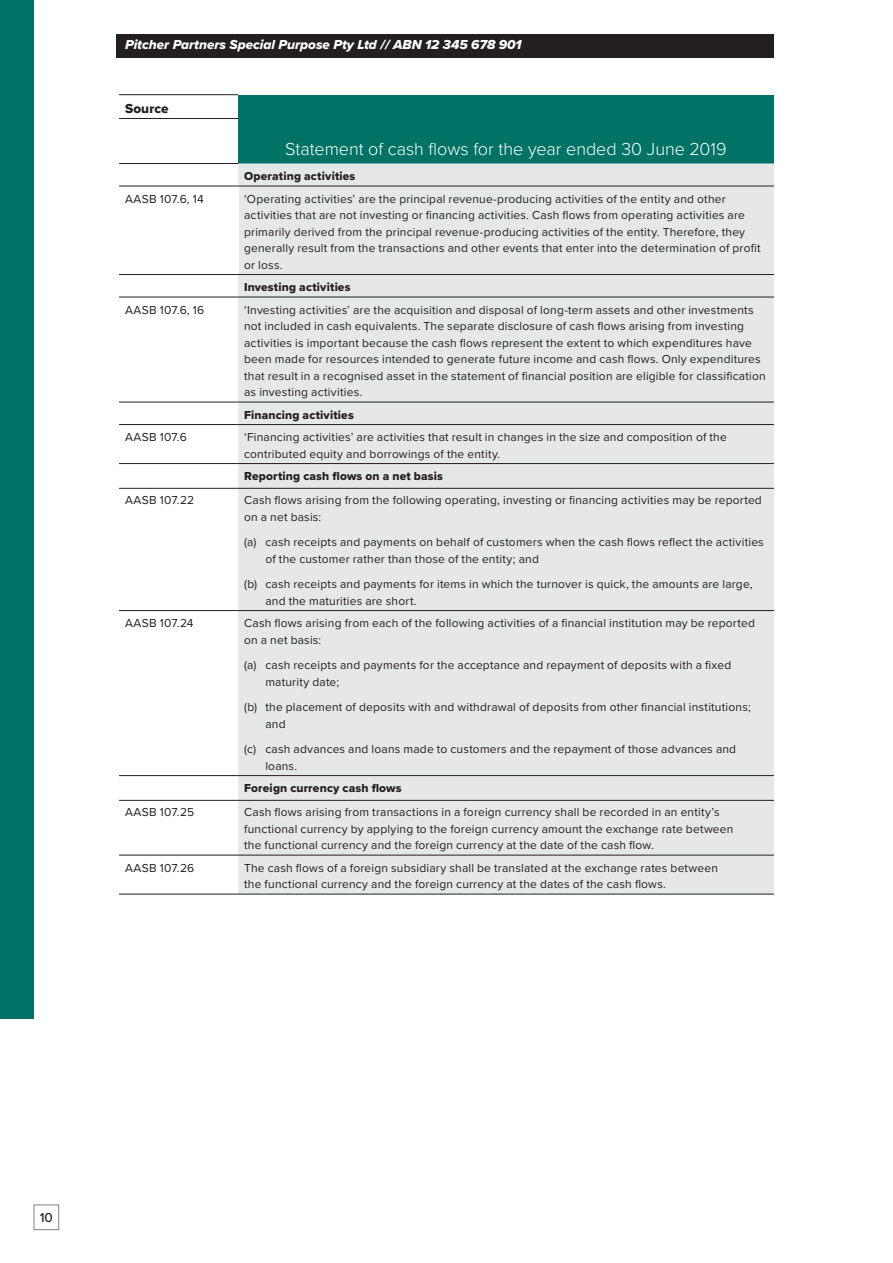
<style>
.page{position:relative;width:893px;height:1263px;background:#fff}
.page>*{position:absolute;margin:0;border:0;box-sizing:border-box;transform-origin:0 0}
.Intro_para___12_14{font:300 18px "Proxima Nova";letter-spacing:-.005em;color:#fff}
.t1{font:13.5px "Proxima Nova Extrabld It";color:#fff}
.Head_3___9_11____3_b{font:13.5px "Proxima Nova Extrabld";letter-spacing:.01em;color:#231f20}
.t2{font:500 13.5px "Proxima Nova";color:#231f20}
.Body___8_5_10_5____1{font:12px/16.5px "Proxima Nova";letter-spacing:.015em;color:#231f20}
.Body___8_5_10_5____1-2{font:12px "Proxima Nova Extrabld";letter-spacing:.015em;color:#231f20}
</style>
<div class="page">
<div style="left:117px;top:34px;width:657px;height:23px;background:#231f20"></div>
<svg style="left:119px;top:95px;width:119px;height:1px"></svg>
<div style="left:238px;top:95px;width:536px;height:69px;background:#007366"></div>
<svg style="left:119px;top:185px;width:119px;height:217px"></svg>
<div style="left:238px;top:164px;width:536px;height:730px;background:#e6e7e9"></div>
<div style="left:119px;top:186px;width:119px;height:88px;background:#fff"></div>
<svg style="left:119px;top:425px;width:119px;height:469px"></svg>
<hr style="left:119px;top:94px;width:119px;height:1px;background:#231f20">
<hr style="left:119px;top:118px;width:119px;height:1px;background:#231f20">
<hr style="left:119px;top:163px;width:119px;height:1px;background:#231f20">
<hr style="left:119px;top:186px;width:119px;height:1px;background:#231f20">
<hr style="left:238px;top:186px;width:536px;height:1px;background:#231f20">
<hr style="left:119px;top:274px;width:119px;height:1px;background:#231f20">
<hr style="left:238px;top:274px;width:536px;height:1px;background:#231f20">
<hr style="left:119px;top:297px;width:119px;height:1px;background:#231f20">
<hr style="left:238px;top:297px;width:536px;height:1px;background:#231f20">
<hr style="left:119px;top:402px;width:119px;height:1px;background:#231f20">
<hr style="left:238px;top:402px;width:536px;height:1px;background:#231f20">
<hr style="left:119px;top:424px;width:119px;height:1px;background:#231f20">
<hr style="left:238px;top:424px;width:536px;height:1px;background:#231f20">
<hr style="left:119px;top:463px;width:119px;height:1px;background:#231f20">
<hr style="left:238px;top:463px;width:536px;height:1px;background:#231f20">
<hr style="left:119px;top:488px;width:119px;height:1px;background:#231f20">
<hr style="left:238px;top:488px;width:536px;height:1px;background:#231f20">
<hr style="left:119px;top:610px;width:119px;height:1px;background:#231f20">
<hr style="left:238px;top:610px;width:536px;height:1px;background:#231f20">
<hr style="left:119px;top:775px;width:119px;height:1px;background:#231f20">
<hr style="left:238px;top:775px;width:536px;height:1px;background:#231f20">
<hr style="left:119px;top:800px;width:119px;height:1px;background:#231f20">
<hr style="left:238px;top:800px;width:536px;height:1px;background:#231f20">
<hr style="left:119px;top:855px;width:119px;height:1px;background:#231f20">
<hr style="left:238px;top:855px;width:536px;height:1px;background:#231f20">
<hr style="left:119px;top:894px;width:119px;height:1px;background:#231f20">
<hr style="left:238px;top:894px;width:536px;height:1px;background:#231f20">
<div style="left:0;top:0;width:34px;height:1019px;background:#007366"></div>
<div style="left:34px;top:1204px;width:25px;height:26px;border:1px solid #808285"></div>
<p class="t1" style="left:125px;top:34px;width:398px">Pitcher Partners Special Purpose Pty Ltd // ABN 12 345 678 901</p>
<p class="Head_3___9_11____3_b" style="left:125px;top:98px;width:45px">Source</p>
<p class="Intro_para___12_14" style="left:285px;top:135px;width:443px">Statement of cash flows for the year ended 30 June 2019</p>
<p class="Body___8_5_10_5____1-2" style="left:244px;top:167px;width:113px">Operating activities</p>
<p class="Body___8_5_10_5____1" style="left:125px;top:190px;width:80px">AASB 107.6, 14</p>
<p class="Body___8_5_10_5____1" style="left:244px;top:190px;width:518px">‘Operating activities’ are the principal revenue-producing activities of the entity and other activities that are not investing or financing activities. Cash flows from operating activities are primarily derived from the principal revenue-producing activities of the entity. Therefore, they generally result from the transactions and other events that enter into the determination of profit or loss.</p>
<p class="Body___8_5_10_5____1-2" style="left:244px;top:278px;width:108px">Investing activities</p>
<p class="Body___8_5_10_5____1" style="left:125px;top:301px;width:81px">AASB 107.6, 16</p>
<p class="Body___8_5_10_5____1" style="left:244px;top:301px;width:523px">‘Investing activities’ are the acquisition and disposal of long-term assets and other investments not included in cash equivalents. The separate disclosure of cash flows arising from investing activities is important because the cash flows represent the extent to which expenditures have been made for resources intended to generate future income and cash flows. Only expenditures that result in a recognised asset in the statement of financial position are eligible for classification as investing activities.</p>
<p class="Body___8_5_10_5____1-2" style="left:244px;top:406px;width:111px">Financing activities</p>
<p class="Body___8_5_10_5____1" style="left:125px;top:428px;width:63px">AASB 107.6</p>
<p class="Body___8_5_10_5____1" style="left:244px;top:428px;width:484px">‘Financing activities’ are activities that result in changes in the size and composition of the contributed equity and borrowings of the entity.</p>
<p class="Body___8_5_10_5____1-2" style="left:244px;top:467px;width:200px">Reporting cash flows on a net basis</p>
<p class="Body___8_5_10_5____1" style="left:125px;top:491px;width:71px">AASB 107.22</p>
<p class="Body___8_5_10_5____1" style="left:244px;top:491px;width:519px">Cash flows arising from the following operating, investing or financing activities may be reported on a net basis:</p>
<p class="Body___8_5_10_5____1" style="left:265px;top:533px;width:500px;text-indent:-21px">(a) cash receipts and payments on behalf of customers when the cash flows reflect the activities of the customer rather than those of the entity; and</p>
<p class="Body___8_5_10_5____1" style="left:265px;top:575px;width:489px;text-indent:-21px">(b) cash receipts and payments for items in which the turnover is quick, the amounts are large, and the maturities are short.</p>
<p class="Body___8_5_10_5____1" style="left:125px;top:614px;width:70px">AASB 107.24</p>
<p class="Body___8_5_10_5____1" style="left:244px;top:614px;width:512px">Cash flows arising from each of the following activities of a financial institution may be reported on a net basis:</p>
<p class="Body___8_5_10_5____1" style="left:265px;top:656px;width:467px;text-indent:-21px">(a) cash receipts and payments for the acceptance and repayment of deposits with a fixed maturity date;</p>
<p class="Body___8_5_10_5____1" style="left:265px;top:698px;width:487px;text-indent:-21px">(b) the placement of deposits with and withdrawal of deposits from other financial institutions; and</p>
<p class="Body___8_5_10_5____1" style="left:265px;top:740px;width:472px;text-indent:-21px">(c) cash advances and loans made to customers and the repayment of those advances and loans.</p>
<p class="Body___8_5_10_5____1-2" style="left:244px;top:779px;width:159px">Foreign currency cash flows</p>
<p class="Body___8_5_10_5____1" style="left:125px;top:803px;width:71px">AASB 107.25</p>
<p class="Body___8_5_10_5____1" style="left:244px;top:803px;width:491px">Cash flows arising from transactions in a foreign currency shall be recorded in an entity’s functional currency by applying to the foreign currency amount the exchange rate between the functional currency and the foreign currency at the date of the cash flow.</p>
<p class="Body___8_5_10_5____1" style="left:125px;top:859px;width:71px">AASB 107.26</p>
<p class="Body___8_5_10_5____1" style="left:244px;top:859px;width:475px">The cash flows of a foreign subsidiary shall be translated at the exchange rates between the functional currency and the foreign currency at the dates of the cash flows.</p>
<p class="t2" style="left:40px;top:1207px;width:15px">10</p>
</div>
